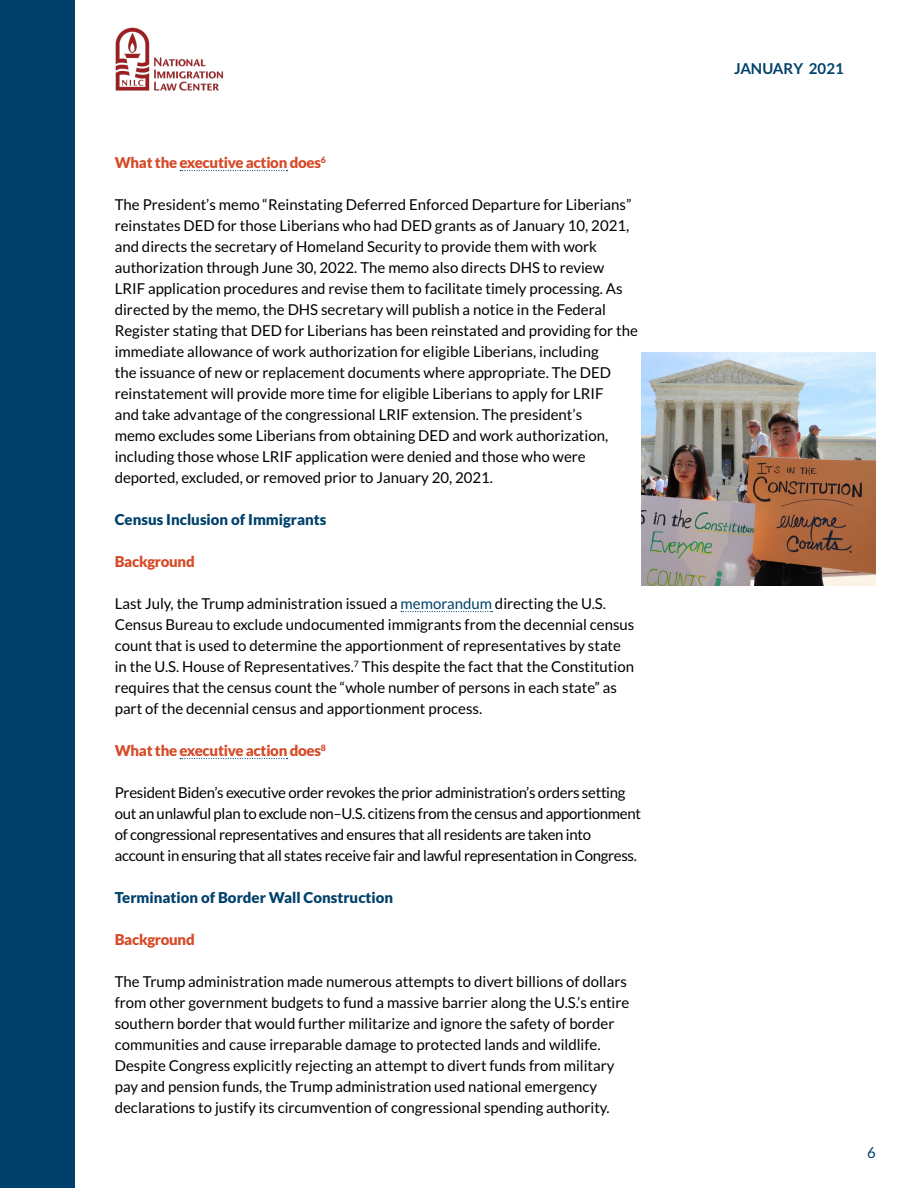
<style>
.page{position:relative;width:918px;height:1188px;background:#fff}
.page>*{position:absolute;margin:0;border:0;box-sizing:border-box;transform-origin:0 0}
.t1{font:15px/21px "Lato";color:#000}
.t2{font:15px/21px "Lato";letter-spacing:-.02em;color:#000}
.t3{font:900 15px "Lato";letter-spacing:-.02em;color:#d64a28}
.t4{font:900 15px "Lato";color:#00416b}
.t5{font:700 15px "Lato";color:#00416b}
.t6{font:15px "Lato";color:#00416b}
.s1{color:#00416b}
</style>
<div class="page">
<img style="left:115px;top:27px;width:109px;height:64px">
<div style="left:0;top:0;width:74px;height:1188px;background:#00416b"></div>
<svg style="left:180px;top:170px;width:108px;height:1px"></svg>
<svg style="left:401px;top:611px;width:92px;height:1px"></svg>
<svg style="left:180px;top:758px;width:108px;height:1px"></svg>
<img style="left:641px;top:352px;width:234px;height:233px">
<p class="t3" style="left:115px;top:153px;width:213px">What the executive action does<sup>6</sup></p>
<p class="t1" style="left:115px;top:194px;width:525px">The President’s memo “Reinstating Deferred Enforced Departure for Liberians” reinstates DED for those Liberians who had DED grants as of January 10, 2021, and directs the secretary of Homeland Security to provide them with work authorization through June 30, 2022. The memo also directs DHS to review LRIF application procedures and revise them to facilitate timely processing. As directed by the memo, the DHS secretary will publish a notice in the Federal Register stating that DED for Liberians has been reinstated and providing for the immediate allowance of work authorization for eligible Liberians, including<br>the issuance of new or replacement documents where appropriate. The DED reinstatement will provide more time for eligible Liberians to apply for LRIF<br>and take advantage of the congressional LRIF extension. The president’s<br>memo excludes some Liberians from obtaining DED and work authorization, including those whose LRIF application were denied and those who were deported, excluded, or removed prior to January 20, 2021.</p>
<p class="t4" style="left:115px;top:510px;width:213px">Census Inclusion of Immigrants</p>
<p class="t3" style="left:115px;top:552px;width:81px">Background</p>
<p class="t1" style="left:115px;top:593px;width:521px">Last July, the Trump administration issued a <span class="s1">memorandum</span> directing the U.S.<br>Census Bureau to exclude undocumented immigrants from the decennial census count that is used to determine the apportionment of representatives by state in the U.S. House of Representatives.<sup>7</sup> This despite the fact that the Constitution requires that the census count the “whole number of persons in each state” as part of the decennial census and apportionment process.</p>
<p class="t3" style="left:115px;top:741px;width:213px">What the executive action does<sup>8</sup></p>
<p class="t2" style="left:115px;top:782px;width:528px">President Biden’s executive order revokes the prior administration’s orders setting out an unlawful plan to exclude non–U.S. citizens from the census and apportionment of congressional representatives and ensures that all residents are taken into account in ensuring that all states receive fair and lawful representation in Congress.</p>
<p class="t4" style="left:115px;top:888px;width:280px">Termination of Border Wall Construction</p>
<p class="t3" style="left:115px;top:930px;width:81px">Background</p>
<p class="t1" style="left:115px;top:971px;width:516px">The Trump administration made numerous attempts to divert billions of dollars from other government budgets to fund a massive barrier along the U.S.’s entire southern border that would further militarize and ignore the safety of border communities and cause irreparable damage to protected lands and wildlife.<br>Despite Congress explicitly rejecting an attempt to divert funds from military pay and pension funds, the Trump administration used national emergency declarations to justify its circumvention of congressional spending authority.</p>
<p class="t5" style="left:734px;top:60px;width:111px">JANUARY 2021</p>
<p class="t6" style="left:867px;top:1144px;width:10px">6</p>
</div>
